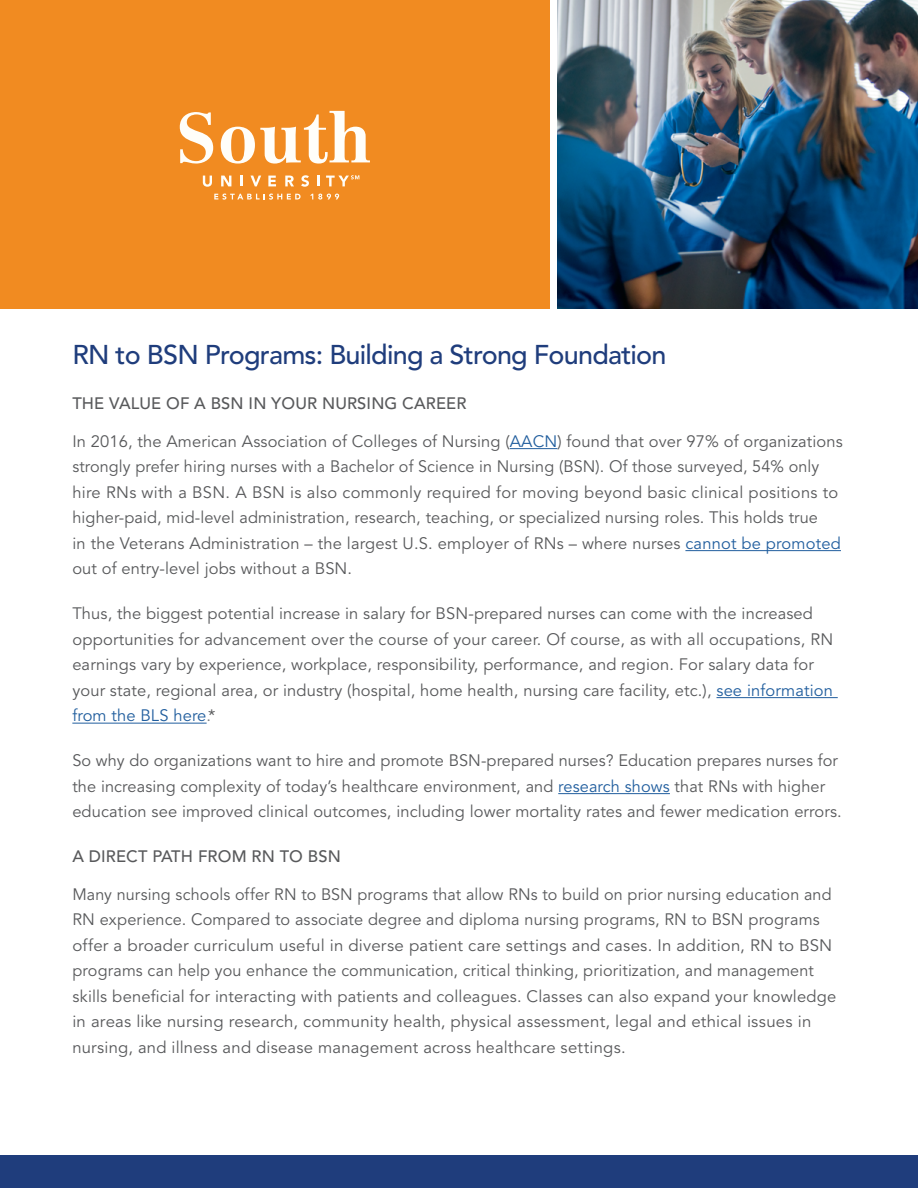
<style>
.page{position:relative;width:918px;height:1188px;background:#fff}
.page>*{position:absolute;margin:0;border:0;box-sizing:border-box;transform-origin:0 0}
.t1{font:500 27px "Avenir";letter-spacing:-.03em;color:#1f3d7c}
.t2{font:16.5px/25.5px "Avenir";letter-spacing:.01em;color:#58595b}
.t3{font:500 16.5px "Avenir";letter-spacing:.01em;color:#58595b}
.s1{color:#215e9e}
.s2{color:#797a7d}
</style>
<div class="page">
<div style="left:0;top:1156px;width:918px;height:32px;background:#1f3d7c"></div>
<hr style="left:510px;top:448px;width:47px;height:1px;background:#215e9e">
<hr style="left:685px;top:550px;width:156px;height:1px;background:#215e9e">
<hr style="left:717px;top:697px;width:121px;height:1px;background:#215e9e">
<hr style="left:72px;top:723px;width:135px;height:1px;background:#215e9e">
<hr style="left:558px;top:793px;width:112px;height:1px;background:#215e9e">
<div style="left:0;top:0;width:549px;height:309px;background:#f18b21"></div>
<img style="left:557px;top:0;width:361px;height:309px">
<svg style="left:203px;top:176px;width:9px;height:11px"></svg>
<svg style="left:221px;top:176px;width:10px;height:10px"></svg>
<svg style="left:241px;top:176px;width:2px;height:10px"></svg>
<svg style="left:250px;top:176px;width:11px;height:10px"></svg>
<svg style="left:268px;top:176px;width:8px;height:10px"></svg>
<svg style="left:285px;top:176px;width:9px;height:10px"></svg>
<svg style="left:301px;top:175px;width:8px;height:12px"></svg>
<svg style="left:317px;top:176px;width:3px;height:10px"></svg>
<svg style="left:214px;top:194px;width:87px;height:6px"></svg>
<svg style="left:310px;top:194px;width:29px;height:6px"></svg>
<svg style="left:180px;top:112px;width:33px;height:52px"></svg>
<svg style="left:221px;top:111px;width:149px;height:53px"></svg>
<svg style="left:326px;top:175px;width:33px;height:11px"></svg>
<h1 class="t1" style="left:72px;top:340px;width:596px">RN to BSN Programs: Building a Strong Foundation</h1>
<p class="t3" style="left:72px;top:394px;width:396px">THE VALUE OF A BSN IN YOUR NURSING CAREER</p>
<p class="t2" style="left:72px;top:429px;width:772px">In 2016, the American Association of Colleges of Nursing (<span class="s1">AACN</span>) found that over 97% of organizations strongly prefer hiring nurses with a Bachelor of Science in Nursing (BSN). Of those surveyed, 54% only hire RNs with a BSN. A BSN is also commonly required for moving beyond basic clinical positions to higher-paid, mid-level administration, research, teaching, or specialized nursing roles. This holds true<br>in the Veterans Administration – the largest U.S. employer of RNs – where nurses <span class="s1">cannot be promoted </span>out of entry-level jobs without a BSN.</p>
<p class="t2" style="left:72px;top:602px;width:762px">Thus, the biggest potential increase in salary for BSN-prepared nurses can come with the increased opportunities for advancement over the course of your career. Of course, as with all occupations, RN earnings vary by experience, workplace, responsibility, performance, and region. For salary data for your state, regional area, or industry (hospital, home health, nursing care facility, etc.), <span class="s1">see information from the BLS here</span><span class="s2">.</span>*</p>
<p class="t2" style="left:72px;top:749px;width:771px">So why do organizations want to hire and promote BSN-prepared nurses? Education prepares nurses for the increasing complexity of today’s healthcare environment, and <span class="s1">research shows</span> that RNs with higher education see improved clinical outcomes, including lower mortality rates and fewer medication errors.</p>
<p class="t3" style="left:72px;top:847px;width:270px">A DIRECT PATH FROM RN TO BSN</p>
<p class="t2" style="left:72px;top:882px;width:766px">Many nursing schools offer RN to BSN programs that allow RNs to build on prior nursing education and RN experience. Compared to associate degree and diploma nursing programs, RN to BSN programs offer a broader curriculum useful in diverse patient care settings and cases. In addition, RN to BSN programs can help you enhance the communication, critical thinking, prioritization, and management skills beneficial for interacting with patients and colleagues. Classes can also expand your knowledge in areas like nursing research, community health, physical assessment, legal and ethical issues in nursing, and illness and disease management across healthcare settings.</p>
</div>
